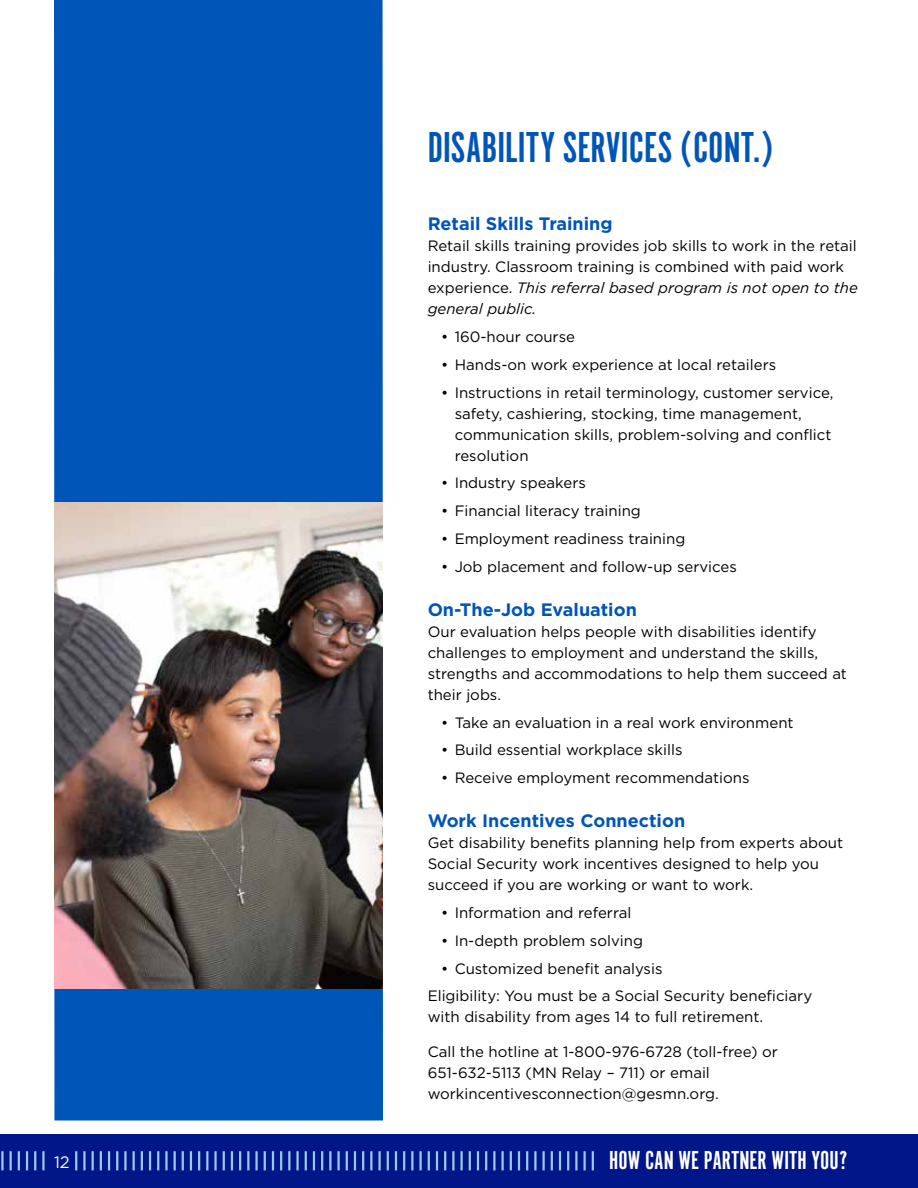
<style>
.page{position:relative;width:918px;height:1188px;background:#fff}
.page>*{position:absolute;margin:0;border:0;box-sizing:border-box;transform-origin:0 0}
.t1{font:45px "Alternate Got No 1 D";color:#0055b8}
.t2{font:27px "Alternate Got No 1 D";color:#fff}
.t3{font:700 18px "Gotham";color:#0055b8}
.t4{font:16.5px "Gotham";color:#fff}
.t5{font:15px/21px "Gotham";color:#000}
.s1{font-style:italic}
</style>
<div class="page">
<div style="left:0;top:1134px;width:918px;height:54px;background:#001689"></div>
<hr style="left:1px;top:1151px;width:3px;height:19px;background:#97caeb">
<svg style="left:10px;top:1151px;width:2px;height:19px"></svg>
<svg style="left:18px;top:1151px;width:2px;height:19px"></svg>
<svg style="left:26px;top:1151px;width:2px;height:19px"></svg>
<svg style="left:34px;top:1151px;width:2px;height:19px"></svg>
<hr style="left:42px;top:1151px;width:3px;height:19px;background:#97caeb">
<svg style="left:75px;top:1151px;width:2px;height:19px"></svg>
<hr style="left:83px;top:1151px;width:3px;height:19px;background:#97caeb">
<svg style="left:92px;top:1151px;width:2px;height:19px"></svg>
<svg style="left:100px;top:1151px;width:2px;height:19px"></svg>
<svg style="left:108px;top:1151px;width:2px;height:19px"></svg>
<svg style="left:116px;top:1151px;width:2px;height:19px"></svg>
<hr style="left:124px;top:1151px;width:3px;height:19px;background:#97caeb">
<svg style="left:133px;top:1151px;width:2px;height:19px"></svg>
<svg style="left:141px;top:1151px;width:2px;height:19px"></svg>
<svg style="left:149px;top:1151px;width:2px;height:19px"></svg>
<svg style="left:157px;top:1151px;width:2px;height:19px"></svg>
<hr style="left:165px;top:1151px;width:3px;height:19px;background:#97caeb">
<svg style="left:174px;top:1151px;width:2px;height:19px"></svg>
<svg style="left:182px;top:1151px;width:2px;height:19px"></svg>
<svg style="left:190px;top:1151px;width:2px;height:19px"></svg>
<svg style="left:198px;top:1151px;width:2px;height:19px"></svg>
<svg style="left:206px;top:1151px;width:2px;height:19px"></svg>
<hr style="left:214px;top:1151px;width:3px;height:19px;background:#97caeb">
<svg style="left:223px;top:1151px;width:2px;height:19px"></svg>
<svg style="left:231px;top:1151px;width:2px;height:19px"></svg>
<svg style="left:239px;top:1151px;width:2px;height:19px"></svg>
<svg style="left:247px;top:1151px;width:2px;height:19px"></svg>
<hr style="left:255px;top:1151px;width:3px;height:19px;background:#97caeb">
<svg style="left:264px;top:1151px;width:2px;height:19px"></svg>
<svg style="left:272px;top:1151px;width:2px;height:19px"></svg>
<svg style="left:280px;top:1151px;width:2px;height:19px"></svg>
<svg style="left:288px;top:1151px;width:2px;height:19px"></svg>
<hr style="left:296px;top:1151px;width:3px;height:19px;background:#97caeb">
<svg style="left:305px;top:1151px;width:2px;height:19px"></svg>
<svg style="left:313px;top:1151px;width:2px;height:19px"></svg>
<svg style="left:321px;top:1151px;width:2px;height:19px"></svg>
<svg style="left:329px;top:1151px;width:2px;height:19px"></svg>
<hr style="left:337px;top:1151px;width:3px;height:19px;background:#97caeb">
<svg style="left:346px;top:1151px;width:2px;height:19px"></svg>
<svg style="left:354px;top:1151px;width:2px;height:19px"></svg>
<svg style="left:362px;top:1151px;width:2px;height:19px"></svg>
<hr style="left:370px;top:1151px;width:3px;height:19px;background:#97caeb">
<hr style="left:378px;top:1151px;width:3px;height:19px;background:#97caeb">
<svg style="left:387px;top:1151px;width:2px;height:19px"></svg>
<svg style="left:395px;top:1151px;width:2px;height:19px"></svg>
<svg style="left:403px;top:1151px;width:2px;height:19px"></svg>
<hr style="left:411px;top:1151px;width:3px;height:19px;background:#97caeb">
<hr style="left:419px;top:1151px;width:3px;height:19px;background:#97caeb">
<svg style="left:428px;top:1151px;width:2px;height:19px"></svg>
<svg style="left:436px;top:1151px;width:2px;height:19px"></svg>
<svg style="left:444px;top:1151px;width:2px;height:19px"></svg>
<hr style="left:452px;top:1151px;width:3px;height:19px;background:#97caeb">
<hr style="left:460px;top:1151px;width:3px;height:19px;background:#97caeb">
<svg style="left:469px;top:1151px;width:2px;height:19px"></svg>
<svg style="left:477px;top:1151px;width:2px;height:19px"></svg>
<svg style="left:485px;top:1151px;width:2px;height:19px"></svg>
<hr style="left:493px;top:1151px;width:3px;height:19px;background:#97caeb">
<hr style="left:501px;top:1151px;width:3px;height:19px;background:#97caeb">
<svg style="left:510px;top:1151px;width:2px;height:19px"></svg>
<svg style="left:518px;top:1151px;width:2px;height:19px"></svg>
<svg style="left:526px;top:1151px;width:2px;height:19px"></svg>
<hr style="left:534px;top:1151px;width:3px;height:19px;background:#97caeb">
<hr style="left:542px;top:1151px;width:3px;height:19px;background:#97caeb">
<svg style="left:551px;top:1151px;width:2px;height:19px"></svg>
<svg style="left:559px;top:1151px;width:2px;height:19px"></svg>
<svg style="left:567px;top:1151px;width:2px;height:19px"></svg>
<hr style="left:575px;top:1151px;width:3px;height:19px;background:#97caeb">
<hr style="left:583px;top:1151px;width:3px;height:19px;background:#97caeb">
<svg style="left:592px;top:1151px;width:2px;height:19px"></svg>
<div style="left:54px;top:0;width:329px;height:1120px;background:#0055b8"></div>
<img style="left:54px;top:503px;width:329px;height:486px">
<h1 class="t1" style="left:428px;top:124px;width:347px">DISABILITY SERVICES (CONT.)</h1>
<p class="t3" style="left:428px;top:212px;width:186px">Retail Skills Training</p>
<p class="t5" style="left:428px;top:235px;width:432px">Retail skills training provides job skills to work in the retail industry. Classroom training is combined with paid work experience. <span class="s1">This referral based program is not open to the general public.</span></p>
<p class="t5" style="left:441px;top:326px;width:135px">• 160-hour course</p>
<p class="t5" style="left:441px;top:354px;width:337px">• Hands-on work experience at local retailers</p>
<p class="t5" style="left:455px;top:382px;width:380px;text-indent:-14px">• Instructions in retail terminology, customer service, safety, cashiering, stocking, time management, communication skills, problem-solving and conflict resolution</p>
<p class="t5" style="left:441px;top:472px;width:146px">• Industry speakers</p>
<p class="t5" style="left:441px;top:500px;width:201px">• Financial literacy training</p>
<p class="t5" style="left:441px;top:528px;width:246px">• Employment readiness training</p>
<p class="t5" style="left:441px;top:556px;width:297px">• Job placement and follow-up services</p>
<p class="t3" style="left:428px;top:598px;width:211px">On-The-Job Evaluation</p>
<p class="t5" style="left:428px;top:621px;width:421px">Our evaluation helps people with disabilities identify challenges to employment and understand the skills, strengths and accommodations to help them succeed at their jobs.</p>
<p class="t5" style="left:441px;top:712px;width:354px">• Take an evaluation in a real work environment</p>
<p class="t5" style="left:441px;top:739px;width:243px">• Build essential workplace skills</p>
<p class="t5" style="left:441px;top:767px;width:310px">• Receive employment recommendations</p>
<p class="t3" style="left:428px;top:809px;width:259px">Work Incentives Connection</p>
<p class="t5" style="left:428px;top:832px;width:417px">Get disability benefits planning help from experts about<br>Social Security work incentives designed to help you succeed if you are working or want to work.</p>
<p class="t5" style="left:441px;top:902px;width:192px">• Information and referral</p>
<p class="t5" style="left:441px;top:930px;width:203px">• In-depth problem solving</p>
<p class="t5" style="left:428px;top:954px;width:386px;line-height:27.8px;text-indent:14px">• Customized benefit analysis<br>Eligibility: You must be a Social Security beneficiary</p>
<p class="t5" style="left:428px;top:1006px;width:337px">with disability from ages 14 to full retirement.</p>
<p class="t5" style="left:428px;top:1041px;width:352px">Call the hotline at 1-800-976-6728 (toll-free) or<br>651-632-5113 (MN Relay – 711) or email workincentivesconnection@gesmn.org.</p>
<p class="t4" style="left:54px;top:1151px;width:17px">12</p>
<h2 class="t2" style="left:609px;top:1146px;width:240px">HOW CAN WE PARTNER WITH YOU?</h2>
</div>
